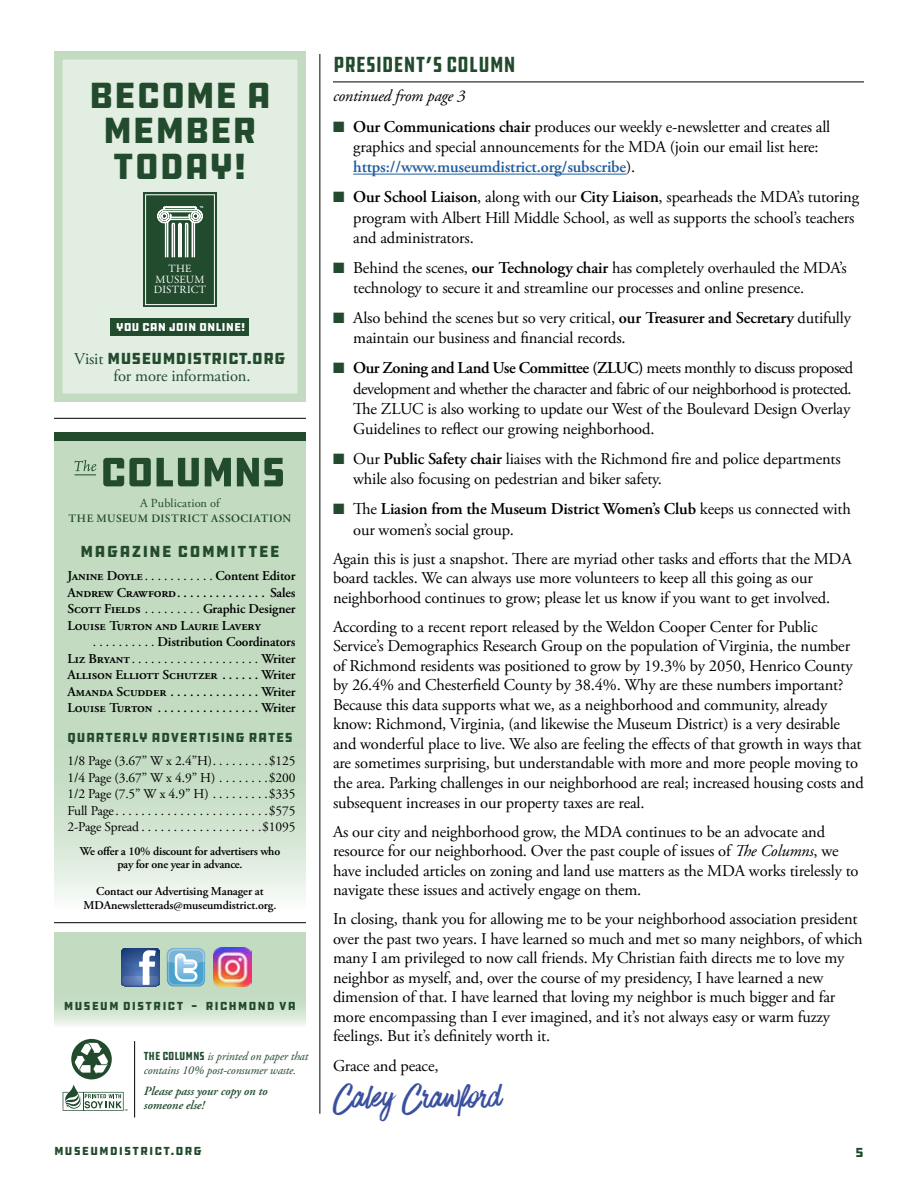
<style>
.page{position:relative;width:918px;height:1188px;background:#fff}
.page>*{position:absolute;margin:0;border:0;box-sizing:border-box;transform-origin:0 0}
.t1{font:39px "Have Heart One";letter-spacing:.01em;color:#3a509f}
.t2{font:37.5px/35.2px "DDC Hardware";letter-spacing:-.015em;color:#224b2e;text-align:center}
.t3{font:condensed 22.5px "DDC Hardware";letter-spacing:-.005em;color:#224b2e}
.t4{font:16.5px/19.5px "Adobe Garamond Pro";letter-spacing:-.01em;color:#000}
.t5{font:16.5px "DDC Hardware";letter-spacing:-.01em;color:#224b2e}
.t6{font:16.5px "Adobe Garamond Pro";letter-spacing:-.01em;color:#224b2e}
.t7{font:italic 16.5px "Adobe Garamond Pro";letter-spacing:-.01em;color:#000}
.t8{font:16.5px "DDC Hardware";letter-spacing:.06em;color:#224b2e}
.t9{font:600 13.5px/16.5px "Adobe Garamond Pro";letter-spacing:-.01em;color:#000;text-align:justify}
.t10{font:13.5px/16.5px "Adobe Garamond Pro";letter-spacing:-.01em;color:#000;text-align:justify}
.t11{font:13.5px "DDC Hardware";letter-spacing:.03em;color:#224b2e}
.t12{font:italic 600 12.45px/14.1px "Adobe Garamond Pro";letter-spacing:-.01em;color:#224b2e}
.t13{font:12.3px "Adobe Garamond Pro";letter-spacing:.005em;color:#224b2e}
.t14{font:600 12px/13.5px "Adobe Garamond Pro";letter-spacing:-.02em;color:#000;text-align:center}
.t15{font:italic 12px/14.1px "Adobe Garamond Pro";letter-spacing:-.01em;color:#224b2e}
.t16{font:600 12px/13.5px "Adobe Garamond Pro";letter-spacing:-.065em;color:#000;text-align:center}
.t17{font:12px "DDC Hardware";letter-spacing:.075em;color:#224b2e}
.t18{font:11.7px "DDC Hardware";letter-spacing:-.01em;color:#fff}
.t19{font:600 11.25px "Adobe Garamond Pro";letter-spacing:.045em;color:#224b2e}
.t20{font:10.95px/10.5px "Adobe Garamond Pro";letter-spacing:.03em;color:#fff;text-align:center}
.s1{font-family:"Adobe Garamond Pro"}
.s2{font-weight:400}
.s3{font-family:"DDC Hardware";font-style:normal;font-stretch:condensed}
.s4{color:#224b2e}
.s5{font-weight:600}
.s6{font-weight:600;color:#215e9e}
.s7{font-style:italic}
</style>
<div class="page">
<svg style="left:54px;top:932px;width:252px;height:93px;background:#c8dec7"></svg>
<svg style="left:54px;top:441px;width:252px;height:456px;background:#c8dec7"></svg>
<svg style="left:103px;top:458px;width:180px;height:28px;background:#618368"></svg>
<svg style="left:75px;top:460px;width:21px;height:16px"></svg>
<svg style="left:122px;top:948px;width:38px;height:38px"></svg>
<svg style="left:167px;top:948px;width:38px;height:38px"></svg>
<img style="left:213px;top:947px;width:39px;height:39px">
<div style="left:71px;top:1039px;width:41px;height:40px;background:#224b2e;border-radius:50%"></div>
<svg style="left:75px;top:1043px;width:33px;height:31px"></svg>
<svg style="left:63px;top:1084px;width:64px;height:27px"></svg>
<hr style="left:134px;top:1041px;width:1px;height:77px;background:#000">
<div style="left:54px;top:432px;width:252px;height:9px;background:#224b2e"></div>
<hr style="left:333px;top:82px;width:531px;height:1px;background:#000">
<hr style="left:320px;top:54px;width:1px;height:1060px;background:#000">
<div style="left:54px;top:54px;width:252px;height:346px;background:#e3eee2"></div>
<div style="left:111px;top:318px;width:138px;height:17px;background:#224b2e"></div>
<div style="left:54px;top:51px;width:252px;height:351px;border:9px solid #c2dbc1"></div>
<div style="left:143px;top:192px;width:74px;height:115px;background:#224b2e"></div>
<div style="left:145px;top:194px;width:70px;height:111px;border:1px solid #fff"></div>
<svg style="left:157px;top:206px;width:46px;height:51px"></svg>
<hr style="left:353px;top:174px;width:273px;height:1px;background:#215e9e">
<hr style="left:54px;top:922px;width:252px;height:1px;background:#000">
<hr style="left:54px;top:418px;width:252px;height:1px;background:#000">
<h2 class="t2" style="left:88px;top:78px;width:185px">BECOME A<br>MEMBER<br>TODAY!</h2>
<p class="t20" style="left:154px;top:264px;width:54px">THE<br>MUSEUM<br>DISTRICT</p>
<p class="t18" style="left:116px;top:320px;width:131px">YOU CAN JOIN ONLINE!</p>
<p class="t5" style="left:74px;top:348px;width:213px"><span class="s1">Visit</span> MUSEUMDISTRICT.ORG</p>
<p class="t6" style="left:113px;top:366px;width:136px">for more information.</p>
<p class="t13" style="left:140px;top:495px;width:81px">A Publication of</p>
<p class="t19" style="left:69px;top:512px;width:224px">THE MUSEUM DISTRICT ASSOCIATION</p>
<p class="t8" style="left:80px;top:541px;width:201px">MAGAZINE COMMITTEE</p>
<p class="t9" style="left:68px;top:568px;width:230px">Janine Doyle <span class="s2">. . . . . . . . . .</span> Content Editor<br>Andrew Crawford...............</p>
<p class="t9" style="left:68px;top:584px;width:230px;text-indent:203px">Sales Scott Fields <span class="s2">. . . . . . . . .</span> Graphic Designer Louise Turton and Laurie Lavery</p>
<p class="t9" style="left:68px;top:634px;width:230px;text-indent:25px"><span class="s2">. . . . . . . . . .</span> Distribution Coordinators Liz Bryant <span class="s2">. . . . . . . . . . . . . . . . . . . .</span> Writer Allison Elliott Schutzer.......</p>
<p class="t9" style="left:262px;top:667px;width:35px">Writer</p>
<p class="t9" style="left:68px;top:683px;width:105px">Amanda Scudder...............</p>
<p class="t9" style="left:262px;top:683px;width:35px">Writer</p>
<p class="t9" style="left:68px;top:700px;width:92px">Louise Turton.................</p>
<p class="t9" style="left:262px;top:700px;width:35px">Writer</p>
<p class="t11" style="left:67px;top:729px;width:227px">QUARTERLY ADVERTISING RATES</p>
<p class="t10" style="left:68px;top:753px;width:230px">1/8 Page (3.67” W x 2.4”H) . . . . . . . . $125<br>1/4 Page (3.67” W x 4.9” H) . . . . . . . $200<br>1/2 Page (7.5” W x 4.9” H) . . . . . . . . $335<br>Full Page . . . . . . . . . . . . . . . . . . . . . . . $575<br>2-Page Spread . . . . . . . . . . . . . . . . . . $1095</p>
<p class="t16" style="left:80px;top:844px;width:202px">We offer a 10% discount for advertisers who pay for one year in advance.</p>
<p class="t14" style="left:84px;top:885px;width:194px">Contact our Advertising Manager at<br>MDAnewsletterads@museumdistrict.org.</p>
<p class="t17" style="left:64px;top:998px;width:234px">MUSEUM DISTRICT - RICHMOND VA</p>
<p class="t15" style="left:144px;top:1049px;width:166px"><span class="s3">THE COLUMNS</span> is printed on paper that contains 10% post-consumer waste.</p>
<p class="t12" style="left:144px;top:1084px;width:125px">Please pass your copy on to someone else!</p>
<h3 class="t3" style="left:333px;top:51px;width:184px">PRESIDENT’S COLUMN</h3>
<p class="t7" style="left:333px;top:86px;width:134px">continued from page 3</p>
<p class="t4" style="left:353px;top:117px;width:479px;line-height:20.2px;text-indent:-20px"><span class="s4">■</span> <span class="s5">Our Communications chair</span> produces our weekly e-newsletter and creates all graphics and special announcements for the MDA (join our email list here: <span class="s6">https://www.museumdistrict.org/subscribe</span>).</p>
<p class="t4" style="left:353px;top:188px;width:507px;line-height:20.2px;text-indent:-20px"><span class="s4">■</span> <span class="s5">Our School Liaison</span>, along with our <span class="s5">City Liaison</span>, spearheads the MDA’s tutoring program with Albert Hill Middle School, as well as supports the school’s teachers and administrators.</p>
<p class="t4" style="left:353px;top:258px;width:495px;line-height:20.2px;text-indent:-20px"><span class="s4">■</span> Behind the scenes, <span class="s5">our Technology chair</span> has completely overhauled the MDA’s technology to secure it and streamline our processes and online presence.</p>
<p class="t4" style="left:353px;top:308px;width:499px;line-height:20.2px;text-indent:-20px"><span class="s4">■</span> Also behind the scenes but so very critical, <span class="s5">our Treasurer and Secretary</span> dutifully maintain our business and financial records.</p>
<p class="t4" style="left:353px;top:359px;width:502px;line-height:20.2px;text-indent:-20px"><span class="s4">■</span> <span class="s5">Our Zoning and Land Use Committee (ZLUC)</span> meets monthly to discuss proposed development and whether the character and fabric of our neighborhood is protected.<br>The ZLUC is also working to update our West of the Boulevard Design Overlay Guidelines to reflect our growing neighborhood.</p>
<p class="t4" style="left:353px;top:449px;width:489px;line-height:20.2px;text-indent:-20px"><span class="s4">■</span> Our <span class="s5">Public Safety chair</span> liaises with the Richmond fire and police departments while also focusing on pedestrian and biker safety.</p>
<p class="t4" style="left:353px;top:500px;width:499px;line-height:20.2px;text-indent:-20px"><span class="s4">■</span> The <span class="s5">Liasion from the Museum District Women’s Club</span> keeps us connected with our women’s social group.</p>
<p class="t4" style="left:333px;top:549px;width:520px">Again this is just a snapshot. There are myriad other tasks and efforts that the MDA board tackles. We can always use more volunteers to keep all this going as our neighborhood continues to grow; please let us know if you want to get involved.</p>
<p class="t4" style="left:333px;top:618px;width:532px">According to a recent report released by the Weldon Cooper Center for Public Service’s Demographics Research Group on the population of Virginia, the number of Richmond residents was positioned to grow by 19.3% by 2050, Henrico County by 26.4% and Chesterfield County by 38.4%. Why are these numbers important?<br>Because this data supports what we, as a neighborhood and community, already know: Richmond, Virginia, (and likewise the Museum District) is a very desirable and wonderful place to live. We also are feeling the effects of that growth in ways that are sometimes surprising, but understandable with more and more people moving to the area. Parking challenges in our neighborhood are real; increased housing costs and subsequent increases in our property taxes are real.</p>
<p class="t4" style="left:333px;top:822px;width:527px">As our city and neighborhood grow, the MDA continues to be an advocate and resource for our neighborhood. Over the past couple of issues of <span class="s7">The Columns</span>, we have included articles on zoning and land use matters as the MDA works tirelessly to navigate these issues and actively engage on them.</p>
<p class="t4" style="left:333px;top:910px;width:531px">In closing, thank you for allowing me to be your neighborhood association president over the past two years. I have learned so much and met so many neighbors, of which many I am privileged to now call friends. My Christian faith directs me to love my neighbor as myself, and, over the course of my presidency, I have learned a new dimension of that. I have learned that loving my neighbor is much bigger and far more encompassing than I ever imagined, and it’s not always easy or warm fuzzy feelings. But it’s definitely worth it.</p>
<p class="t4" style="left:333px;top:1056px;width:107px">Grace and peace,</p>
<h1 class="t1" style="left:333px;top:1075px;width:169px">Caley Crawford</h1>
<p class="t17" style="left:54px;top:1144px;width:150px">MUSEUMDISTRICT.ORG</p>
<p class="t11" style="left:855px;top:1144px;width:10px">5</p>
</div>
